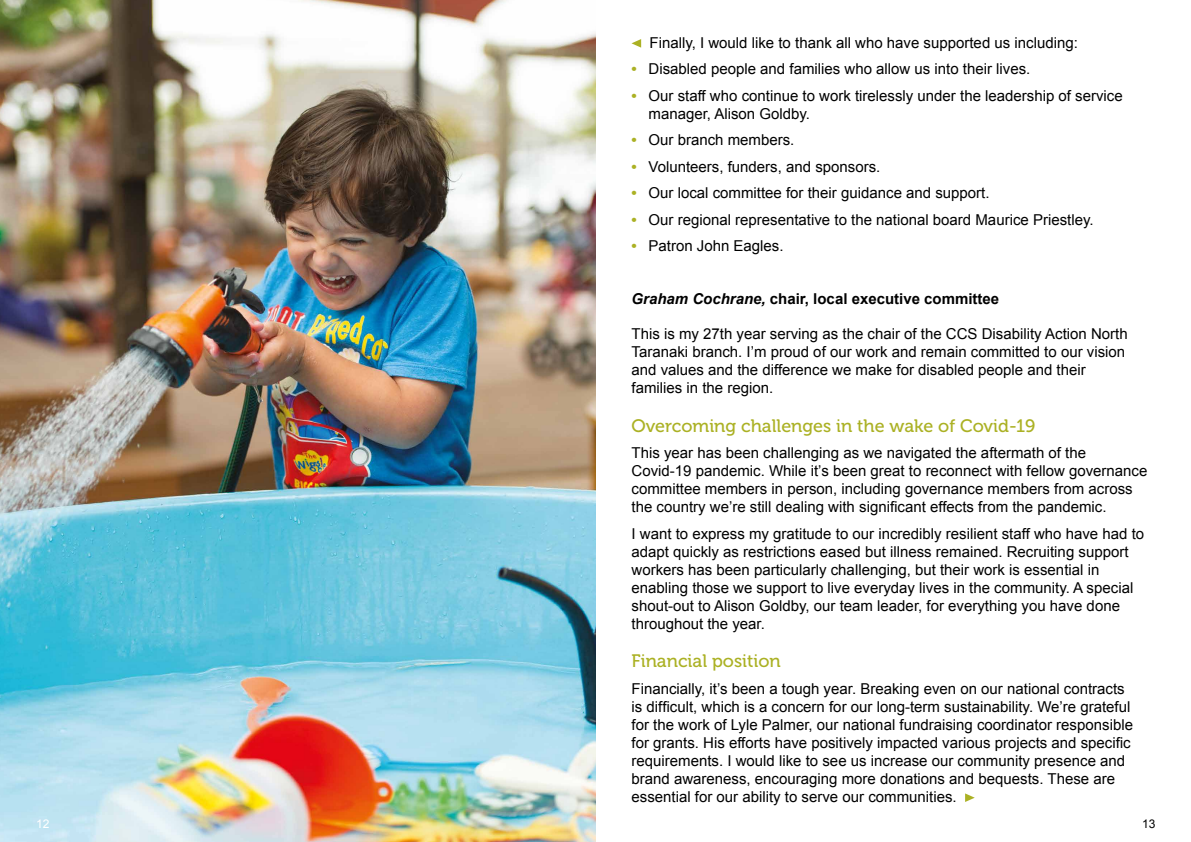
<style>
.page{position:relative;width:1191px;height:842px;background:#fff}
.page>*{position:absolute;margin:0;border:0;box-sizing:border-box;transform-origin:0 0}
.t1{font:18px "Museo 500";color:#abb124}
.t2{font:15px/18px "Arial";color:#000}
.t3{font:700 15px "Arial";color:#000}
.t4{font:12px "Arial";color:#fff}
.t5{font:12px "Arial";color:#000}
.s1{font-weight:700;color:#abb124}
.s2{font-style:italic}
</style>
<div class="page">
<svg style="left:631px;top:39px;width:10px;height:9px"></svg>
<svg style="left:965px;top:793px;width:9px;height:9px"></svg>
<img style="left:0;top:0;width:595px;height:842px">
<p class="t2" style="left:649px;top:34px;width:430px">Finally, I would like to thank all who have supported us including:</p>
<p class="t2" style="left:631px;top:60px;width:400px"><span class="s1">•</span> Disabled people and families who allow us into their lives.</p>
<p class="t2" style="left:648px;top:87px;width:476px;text-indent:-17px"><span class="s1">•</span> Our staff who continue to work tirelessly under the leadership of service manager, Alison Goldby.</p>
<p class="t2" style="left:631px;top:131px;width:164px"><span class="s1">•</span> Our branch members.</p>
<p class="t2" style="left:631px;top:158px;width:250px"><span class="s1">•</span> Volunteers, funders, and sponsors.</p>
<p class="t2" style="left:631px;top:184px;width:359px"><span class="s1">•</span> Our local committee for their guidance and support.</p>
<p class="t2" style="left:631px;top:211px;width:463px"><span class="s1">•</span> Our regional representative to the national board Maurice Priestley.</p>
<p class="t2" style="left:631px;top:237px;width:154px"><span class="s1">•</span> Patron John Eagles.</p>
<p class="t3" style="left:631px;top:289px;width:369px"><span class="s2">Graham Cochrane,</span> chair, local executive committee</p>
<p class="t2" style="left:631px;top:325px;width:498px">This is my 27th year serving as the chair of the CCS Disability Action North Taranaki branch. I’m proud of our work and remain committed to our vision and values and the difference we make for disabled people and their families in the region.</p>
<p class="t1" style="left:631px;top:416px;width:405px">Overcoming challenges in the wake of Covid-19</p>
<p class="t2" style="left:631px;top:444px;width:517px">This year has been challenging as we navigated the aftermath of the Covid-19 pandemic. While it’s been great to reconnect with fellow governance committee members in person, including governance members from across the country we’re still dealing with significant effects from the pandemic.</p>
<p class="t2" style="left:631px;top:525px;width:514px">I want to express my gratitude to our incredibly resilient staff who have had to adapt quickly as restrictions eased but illness remained. Recruiting support workers has been particularly challenging, but their work is essential in enabling those we support to live everyday lives in the community. A special shout-out to Alison Goldby, our team leader, for everything you have done throughout the year.</p>
<p class="t1" style="left:631px;top:651px;width:151px">Financial position</p>
<p class="t2" style="left:631px;top:680px;width:503px">Financially, it’s been a tough year. Breaking even on our national contracts is difficult, which is a concern for our long-term sustainability. We’re grateful for the work of Lyle Palmer, our national fundraising coordinator responsible for grants. His efforts have positively impacted various projects and specific requirements. I would like to see us increase our community presence and brand awareness, encouraging more donations and bequests. These are essential for our ability to serve our communities.</p>
<p class="t4" style="left:36px;top:816px;width:15px">12</p>
<p class="t5" style="left:1142px;top:816px;width:15px">13</p>
</div>
